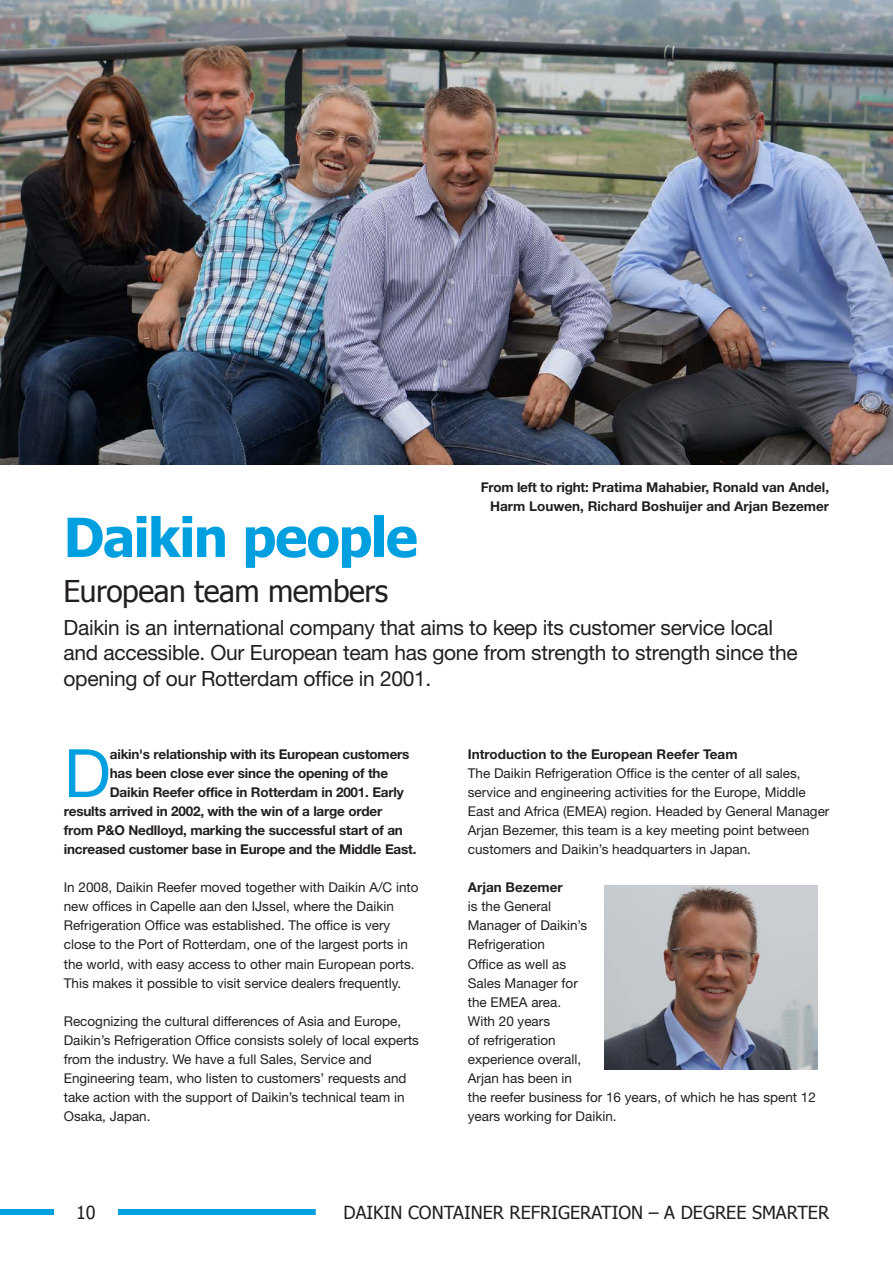
<style>
.page{position:relative;width:893px;height:1263px;background:#fff}
.page>*{position:absolute;margin:0;border:0;box-sizing:border-box;transform-origin:0 0}
.body_drop_cap{font:66.9px "Helvetica Neue LT Std";color:#00a0e0}
.haedline_small{font:700 54px "Tahoma";letter-spacing:-.03em;color:#00a0e0}
.haedline_small-2{font:30px "Tahoma";letter-spacing:-.015em;color:#231f20}
.haedline_small-3{font:21px/25.2px "Helvetica Neue LT Std";letter-spacing:-.015em;color:#231f20}
.t1{font:18px "Tahoma";color:#231f20}
.body{font:13.5px/19px "Helvetica Neue LT Std";color:#231f20}
.body_drop_cap-2{font:700 13.5px "Helvetica Neue LT Std";letter-spacing:-.015em;color:#231f20}
.body-2{font:700 13.5px/19px "Helvetica Neue LT Std";color:#231f20;text-align:right}
.s1{font-weight:700}
</style>
<div class="page">
<div style="left:0;top:1209px;width:316px;height:6px;background:#00a0e0"></div>
<div style="left:54px;top:1205px;width:64px;height:41px;background:#fff"></div>
<img style="left:604px;top:885px;width:213px;height:185px">
<img style="left:0;top:0;width:893px;height:464px">
<p class="body-2" style="left:481px;top:478px;width:350px">From left to right: Pratima Mahabier, Ronald van Andel,<br>Harm Louwen, Richard Boshuijer and Arjan Bezemer</p>
<p class="haedline_small" style="left:64px;top:499px;width:356px">Daikin people</p>
<p class="haedline_small-2" style="left:64px;top:570px;width:326px">European team members</p>
<p class="haedline_small-3" style="left:64px;top:615px;width:736px">Daikin is an international company that aims to keep its customer service local and accessible. Our European team has gone from strength to strength since the opening of our Rotterdam office in 2001.</p>
<p class="body_drop_cap" style="left:64px;top:733px;width:49px">D</p>
<p class="body_drop_cap-2" style="left:110px;top:746px;width:301px">aikin's relationship with its European customers</p>
<p class="body_drop_cap-2" style="left:110px;top:765px;width:280px">has been close ever since the opening of the</p>
<p class="body_drop_cap-2" style="left:110px;top:784px;width:295px">Daikin Reefer office in Rotterdam in 2001. Early</p>
<p class="body_drop_cap-2" style="left:64px;top:803px;width:320px">results arrived in 2002, with the win of a large order</p>
<p class="body_drop_cap-2" style="left:64px;top:822px;width:341px">from P&amp;O Nedlloyd, marking the successful start of an</p>
<p class="body_drop_cap-2" style="left:64px;top:841px;width:354px">increased customer base in Europe and the Middle East.</p>
<p class="body" style="left:64px;top:878px;width:356px">In 2008, Daikin Reefer moved together with Daikin A/C into new offices in Capelle aan den IJssel, where the Daikin Refrigeration Office was established. The office is very close to the Port of Rotterdam, one of the largest ports in the world, with easy access to other main European ports.<br>This makes it possible to visit service dealers frequently.</p>
<p class="body" style="left:64px;top:1011px;width:357px">Recognizing the cultural differences of Asia and Europe, Daikin’s Refrigeration Office consists solely of local experts from the industry. We have a full Sales, Service and Engineering team, who listen to customers’ requests and take action with the support of Daikin’s technical team in Osaka, Japan.</p>
<p class="body-2" style="left:468px;top:744px;width:271px">Introduction to the European Reefer Team</p>
<p class="body" style="left:468px;top:763px;width:363px">The Daikin Refrigeration Office is the center of all sales, service and engineering activities for the Europe, Middle East and Africa (EMEA) region. Headed by General Manager Arjan Bezemer, this team is a key meeting point between customers and Daikin’s headquarters in Japan.</p>
<p class="body" style="left:468px;top:878px;width:350px"><span class="s1">Arjan Bezemer<br></span>is the General<br>Manager of Daikin’s<br>Refrigeration<br>Office as well as<br>Sales Manager for<br>the EMEA area.<br>With 20 years<br>of refrigeration<br>experience overall,<br>Arjan has been in<br>the reefer business for 16 years, of which he has spent 12 years working for Daikin.</p>
<h3 class="t1" style="left:76px;top:1200px;width:21px">10</h3>
<h3 class="t1" style="left:343px;top:1200px;width:487px">DAIKIN CONTAINER REFRIGERATION – A DEGREE SMARTER</h3>
</div>
